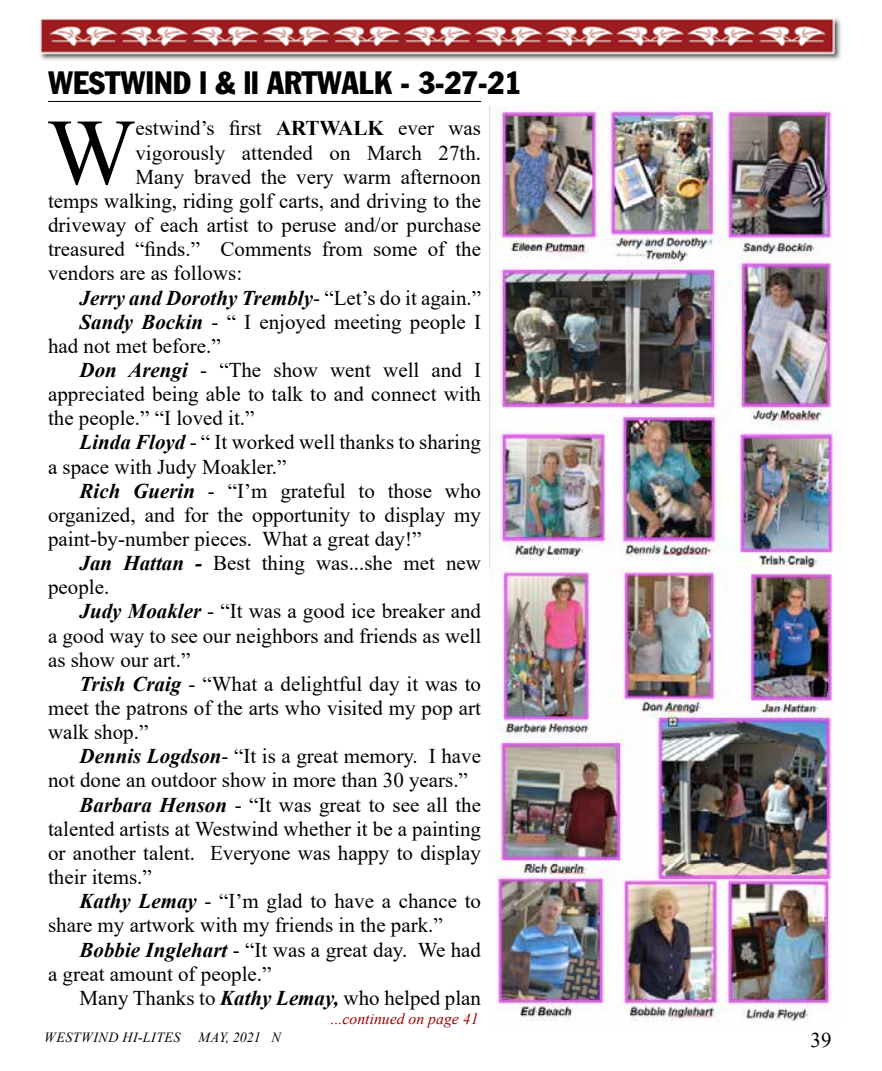
<style>
.page{position:relative;width:882px;height:1071px;background:#fff}
.page>*{position:absolute;margin:0;border:0;box-sizing:border-box;transform-origin:0 0}
.t1{font:93.98px "Times New Roman";color:#000}
.t2{font:31.5px "Franklin Gothic Condensed";color:#000}
.t3{font:21px "Times New Roman";color:#000}
.t4{font:italic 700 21px "Times New Roman";color:#000}
.t5{font:italic 15.75px "Times New Roman";color:#9e0000}
.t6{font:italic 14px "Times New Roman";letter-spacing:.035em;color:#000}
.s1{font-weight:700}
.s2{font-weight:400;font-style:normal}
.s3{font-weight:700;font-style:italic}
</style>
<div class="page">
<img style="left:40px;top:18px;width:801px;height:43px">
<hr style="left:48px;top:101px;width:433px;height:1px;background:#000">
<img style="left:489px;top:106px;width:345px;height:463px">
<img style="left:489px;top:569px;width:344px;height:453px">
<h2 class="t2" style="left:48px;top:64px;width:475px">WESTWIND l &amp; ll ARTWALK - 3-27-21</h2>
<h1 class="t1" style="left:47px;top:86px;width:90px">W</h1>
<p class="t3" style="left:135px;top:114px;width:347px">estwind’s first <span class="s1">ARTWALK</span> ever was</p>
<p class="t3" style="left:135px;top:138px;width:347px">vigorously attended on March 27th.</p>
<p class="t3" style="left:135px;top:162px;width:347px">Many braved the very warm afternoon</p>
<p class="t3" style="left:48px;top:186px;width:435px">temps walking, riding golf carts, and driving to the</p>
<p class="t3" style="left:48px;top:210px;width:435px">driveway of each artist to peruse and/or purchase</p>
<p class="t3" style="left:48px;top:234px;width:435px">treasured “finds.” Comments from some of the</p>
<p class="t3" style="left:48px;top:259px;width:196px">vendors are as follows:</p>
<p class="t4" style="left:80px;top:283px;width:403px">Jerry and Dorothy Trembly<span class="s2">- “Let’s do it again.”</span></p>
<p class="t3" style="left:80px;top:307px;width:403px"><span class="s3">Sandy Bockin</span> - “ I enjoyed meeting people I</p>
<p class="t3" style="left:48px;top:331px;width:174px">had not met before.”</p>
<p class="t3" style="left:80px;top:355px;width:403px"><span class="s3">Don Arengi</span> - “The show went well and I</p>
<p class="t3" style="left:48px;top:379px;width:435px">appreciated being able to talk to and connect with</p>
<p class="t3" style="left:48px;top:403px;width:208px">the people.” “I loved it.”</p>
<p class="t3" style="left:80px;top:428px;width:403px"><span class="s3">Linda Floyd</span> - “ It worked well thanks to sharing</p>
<p class="t3" style="left:48px;top:452px;width:240px">a space with Judy Moakler.”</p>
<p class="t3" style="left:80px;top:476px;width:403px"><span class="s3">Rich Guerin</span> - “I’m grateful to those who</p>
<p class="t3" style="left:48px;top:500px;width:435px">organized, and for the opportunity to display my</p>
<p class="t3" style="left:48px;top:524px;width:375px">paint-by-number pieces. What a great day!”</p>
<p class="t3" style="left:80px;top:548px;width:403px"><span class="s3">Jan Hattan -</span> Best thing was...she met new</p>
<p class="t3" style="left:48px;top:572px;width:63px">people.</p>
<p class="t3" style="left:80px;top:597px;width:403px"><span class="s3">Judy Moakler</span> - “It was a good ice breaker and</p>
<p class="t3" style="left:48px;top:621px;width:435px">a good way to see our neighbors and friends as well</p>
<p class="t3" style="left:48px;top:645px;width:144px">as show our art.”</p>
<p class="t3" style="left:80px;top:669px;width:403px"><span class="s3">Trish Craig</span> - “What a delightful day it was to</p>
<p class="t3" style="left:48px;top:693px;width:435px">meet the patrons of the arts who visited my pop art</p>
<p class="t3" style="left:48px;top:717px;width:102px">walk shop.”</p>
<p class="t3" style="left:80px;top:742px;width:403px"><span class="s3">Dennis Logdson</span>- “It is a great memory. I have</p>
<p class="t3" style="left:48px;top:766px;width:421px">not done an outdoor show in more than 30 years.”</p>
<p class="t3" style="left:80px;top:790px;width:403px"><span class="s3">Barbara Henson</span> - “It was great to see all the</p>
<p class="t3" style="left:48px;top:814px;width:435px">talented artists at Westwind whether it be a painting</p>
<p class="t3" style="left:48px;top:838px;width:435px">or another talent. Everyone was happy to display</p>
<p class="t3" style="left:48px;top:862px;width:105px">their items.”</p>
<p class="t3" style="left:80px;top:886px;width:403px"><span class="s3">Kathy Lemay</span> - “I’m glad to have a chance to</p>
<p class="t3" style="left:48px;top:911px;width:396px">share my artwork with my friends in the park.”</p>
<p class="t3" style="left:80px;top:935px;width:403px"><span class="s3">Bobbie Inglehart</span> - “It was a great day. We had</p>
<p class="t3" style="left:48px;top:959px;width:225px">a great amount of people.”</p>
<p class="t3" style="left:80px;top:983px;width:403px">Many Thanks to <span class="s3">Kathy Lemay,</span> who helped plan</p>
<p class="t5" style="left:331px;top:1008px;width:149px">...continued on page 41</p>
<p class="t6" style="left:44px;top:1027px;width:138px">WESTWIND HI-LITES</p>
<p class="t6" style="left:199px;top:1027px;width:84px">MAY, 2021 N</p>
<p class="t3" style="left:811px;top:1025px;width:22px">39</p>
</div>
